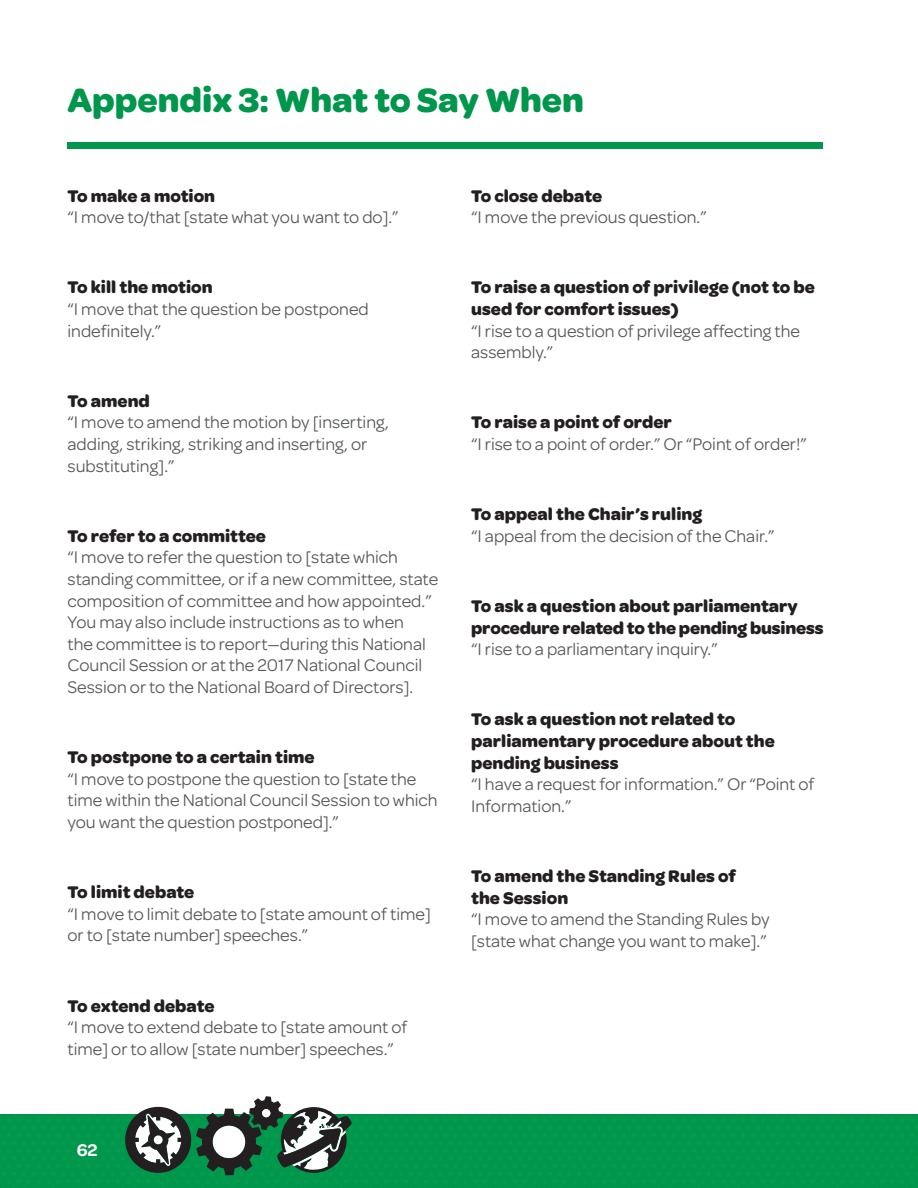
<style>
.page{position:relative;width:918px;height:1188px;background:#fff}
.page>*{position:absolute;margin:0;border:0;box-sizing:border-box;transform-origin:0 0}
.t1{font:700 36px "Omnes Girl Scouts";color:#00964c}
.t2{font:18px/21.6px "Omnes Girl Scouts";color:#57585a}
.t3{font:700 18px/21.6px "Omnes Girl Scouts";color:#231f20}
.t4{font:600 18px "Omnes Girl Scouts";color:#fff}
</style>
<div class="page">
<div style="left:0;top:1115px;width:918px;height:73px;background:#00964c"></div>
<hr style="left:917px;top:1115px;width:1px;height:73px;background:#bfbfbf">
<svg style="left:125px;top:1096px;width:228px;height:79px"></svg>
<div style="left:68px;top:142px;width:756px;height:6px;background:#00964c"></div>
<h1 class="t1" style="left:68px;top:73px;width:518px">Appendix 3: What to Say When</h1>
<p class="t3" style="left:68px;top:184px;width:149px">To make a motion</p>
<p class="t2" style="left:68px;top:205px;width:333px">“I move to/that [state what you want to do].”</p>
<p class="t3" style="left:68px;top:276px;width:147px">To kill the motion</p>
<p class="t2" style="left:68px;top:297px;width:303px">“I move that the question be postponed indefinitely.”</p>
<p class="t3" style="left:68px;top:389px;width:84px">To amend</p>
<p class="t2" style="left:68px;top:411px;width:323px">“I move to amend the motion by [inserting, adding, striking, striking and inserting, or substituting].”</p>
<p class="t3" style="left:68px;top:524px;width:200px">To refer to a committee</p>
<p class="t2" style="left:68px;top:546px;width:372px">“I move to refer the question to [state which standing committee, or if a new committee, state composition of committee and how appointed.” You may also include instructions as to when<br>the committee is to report—during this National Council Session or at the 2017 National Council Session or to the National Board of Directors].</p>
<p class="t3" style="left:68px;top:745px;width:249px">To postpone to a certain time</p>
<p class="t2" style="left:68px;top:767px;width:372px">“I move to postpone the question to [state the time within the National Council Session to which you want the question postponed].”</p>
<p class="t3" style="left:68px;top:880px;width:128px">To limit debate</p>
<p class="t2" style="left:68px;top:902px;width:365px">“I move to limit debate to [state amount of time] or to [state number] speeches.”</p>
<p class="t3" style="left:68px;top:994px;width:149px">To extend debate</p>
<p class="t2" style="left:68px;top:1015px;width:342px">“I move to extend debate to [state amount of time] or to allow [state number] speeches.”</p>
<p class="t3" style="left:471px;top:184px;width:133px">To close debate</p>
<p class="t2" style="left:471px;top:205px;width:237px">“I move the previous question.”</p>
<p class="t3" style="left:471px;top:276px;width:345px">To raise a question of privilege (not to be used for comfort issues)</p>
<p class="t2" style="left:471px;top:319px;width:330px">“I rise to a question of privilege affecting the assembly.”</p>
<p class="t3" style="left:471px;top:411px;width:202px">To raise a point of order</p>
<p class="t2" style="left:471px;top:432px;width:337px">“I rise to a point of order.” Or “Point of order!”</p>
<p class="t3" style="left:471px;top:502px;width:233px">To appeal the Chair’s ruling</p>
<p class="t2" style="left:471px;top:524px;width:305px">“I appeal from the decision of the Chair.”</p>
<p class="t3" style="left:471px;top:594px;width:354px">To ask a question about parliamentary procedure related to the pending business</p>
<p class="t2" style="left:471px;top:637px;width:248px">“I rise to a parliamentary inquiry.”</p>
<p class="t3" style="left:471px;top:708px;width:305px">To ask a question not related to parliamentary procedure about the pending business</p>
<p class="t2" style="left:471px;top:772px;width:345px">“I have a request for information.” Or “Point of<br>Information.”</p>
<p class="t3" style="left:471px;top:864px;width:266px">To amend the Standing Rules of the Session</p>
<p class="t2" style="left:471px;top:907px;width:300px">“I move to amend the Standing Rules by [state what change you want to make].”</p>
<p class="t4" style="left:77px;top:1137px;width:22px">62</p>
</div>
